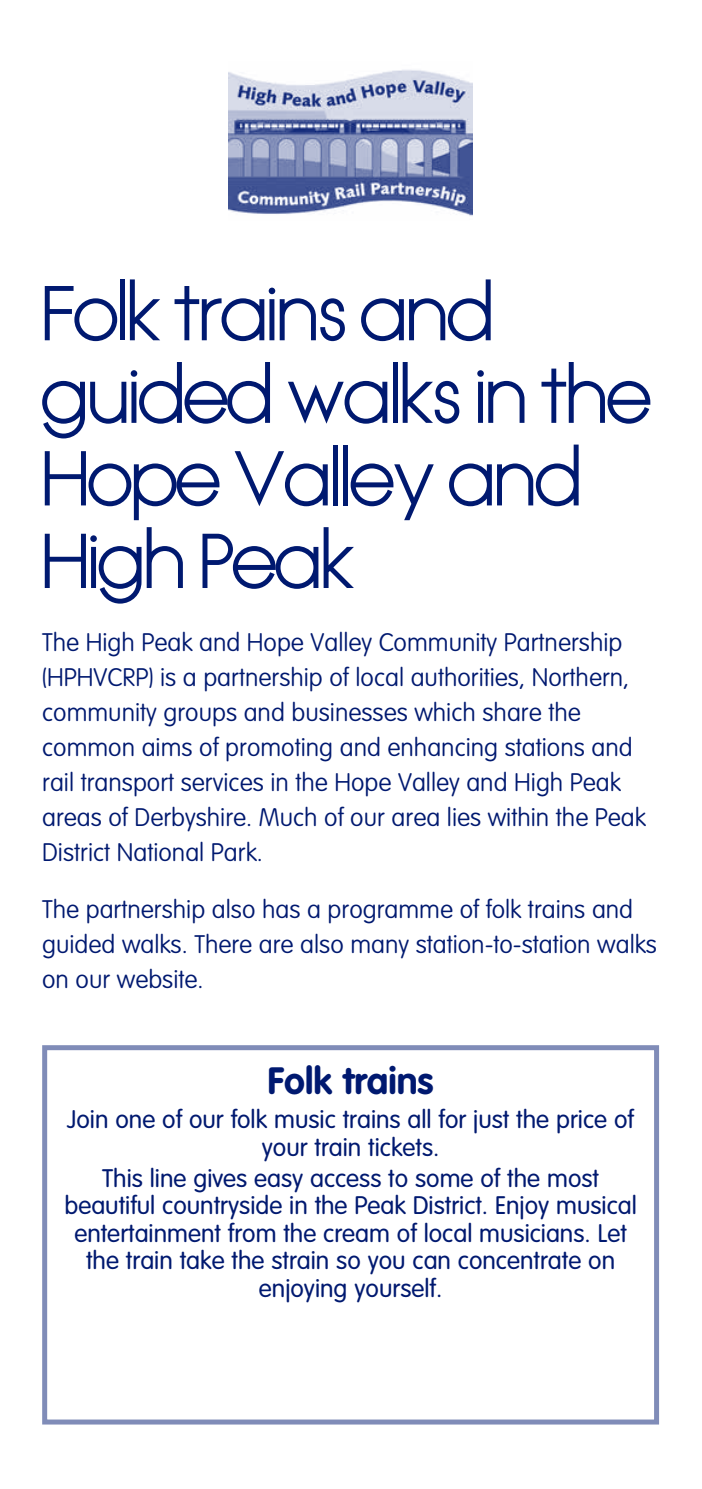
<style>
.page{position:relative;width:702px;height:1489px;background:#fff}
.page>*{position:absolute;margin:0;border:0;box-sizing:border-box;transform-origin:0 0}
.t1{font:700 70px/82.5px "OL Round Gothic";color:#001970}
.t2{font:700 37.5px "VAG Rounded";color:#001970}
.t3{font:100 25px/35px "VAG Rounded";color:#001970}
.t4{font:300 25px/27.5px "VAG Rounded";color:#001970;text-align:center}
</style>
<div class="page">
<img style="left:229px;top:70px;width:243px;height:146px">
<div style="left:42px;top:1045px;width:617px;height:379px;border:5px solid #808cb8"></div>
<h1 class="t1" style="left:42px;top:280px;width:609px">Folk trains and guided walks in the<br>Hope Valley and<br>High Peak</h1>
<p class="t3" style="left:42px;top:625px;width:605px">The High Peak and Hope Valley Community Partnership (HPHVCRP) is a partnership of local authorities, Northern, community groups and businesses which share the common aims of promoting and enhancing stations and rail transport services in the Hope Valley and High Peak areas of Derbyshire. Much of our area lies within the Peak District National Park.</p>
<p class="t3" style="left:42px;top:891px;width:616px">The partnership also has a programme of folk trains and guided walks. There are also many station-to-station walks on our website.</p>
<h2 class="t2" style="left:267px;top:1058px;width:167px">Folk trains</h2>
<p class="t4" style="left:67px;top:1105px;width:568px">Join one of our folk music trains all for just the price of your train tickets.</p>
<p class="t4" style="left:64px;top:1164px;width:574px">This line gives easy access to some of the most beautiful countryside in the Peak District. Enjoy musical entertainment from the cream of local musicians. Let the train take the strain so you can concentrate on enjoying yourself.</p>
</div>
